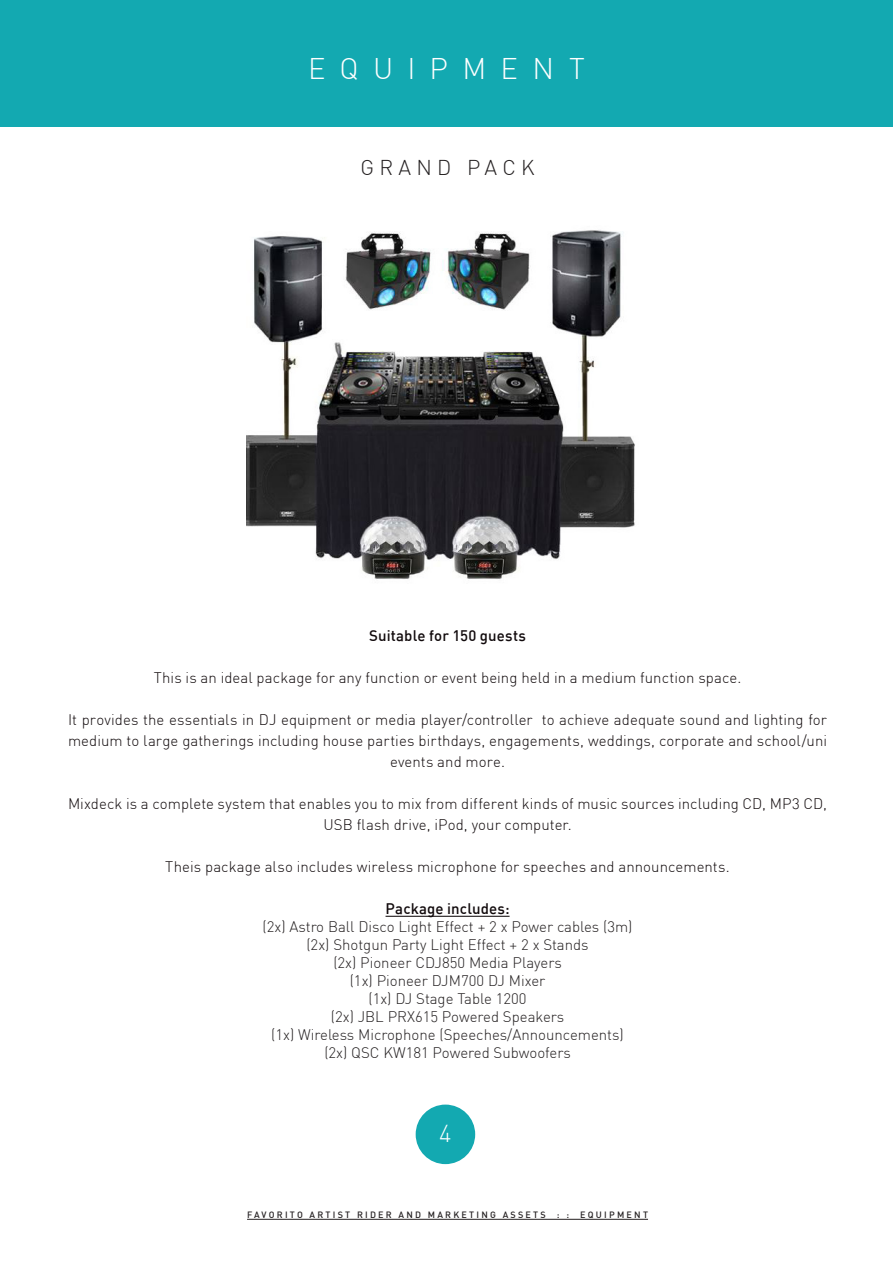
<style>
.page{position:relative;width:893px;height:1263px;background:#fff}
.page>*{position:absolute;margin:0;border:0;box-sizing:border-box;transform-origin:0 0}
.t1{font:300 29.25px "DIN";letter-spacing:.49em;color:#fff}
.t2{font:300 24px "DIN";color:#fff}
.t3{font:300 21px "DIN";letter-spacing:.25em;color:#231f20}
.t4{font:300 15px/21px "DIN";letter-spacing:.005em;color:#110a0c;text-align:center}
.t5{font:300 15px "DIN";color:#231f20}
.t6{font:500 15px "DIN";letter-spacing:.01em;color:#110a0c}
.t7{font:500 9px "DIN";letter-spacing:.25em;color:#231f20}
</style>
<div class="page">
<div style="left:0;top:0;width:893px;height:127px;background:#13a9b1"></div>
<div style="left:416px;top:1104px;width:59px;height:60px;background:#13a9b1;border-radius:50%"></div>
<hr style="left:247px;top:1219px;width:401px;height:1px;background:#231f20">
<hr style="left:386px;top:916px;width:124px;height:1px;background:#110a0c">
<img style="left:246px;top:230px;width:389px;height:349px">
<p class="t1" style="left:308px;top:50px;width:278px">EQUIPMENT</p>
<p class="t3" style="left:360px;top:154px;width:176px">GRAND PACK</p>
<p class="t6" style="left:369px;top:626px;width:158px">Suitable for 150 guests</p>
<p class="t4" style="left:154px;top:667px;width:589px">This is an ideal package for any function or event being held in a medium function space.</p>
<p class="t4" style="left:68px;top:709px;width:760px">It provides the essentials in DJ equipment or media player/controller to achieve adequate sound and lighting for medium to large gatherings including house parties birthdays, engagements, weddings, corporate and school/uni events and more.</p>
<p class="t4" style="left:68px;top:793px;width:760px">Mixdeck is a complete system that enables you to mix from different kinds of music sources including CD, MP3 CD,<br>USB flash drive, iPod, your computer.</p>
<p class="t4" style="left:165px;top:856px;width:566px">Theis package also includes wireless microphone for speeches and announcements.</p>
<p class="t6" style="left:386px;top:899px;width:126px">Package includes:</p>
<p class="t5" style="left:263px;top:917px;width:371px">(2x) Astro Ball Disco Light Effect + 2 x Power cables (3m)</p>
<p class="t5" style="left:306px;top:935px;width:284px">(2x) Shotgun Party Light Effect + 2 x Stands</p>
<p class="t5" style="left:333px;top:953px;width:230px">(2x) Pioneer CDJ850 Media Players</p>
<p class="t5" style="left:350px;top:971px;width:197px">(1x) Pioneer DJM700 DJ Mixer</p>
<p class="t5" style="left:368px;top:989px;width:160px">(1x) DJ Stage Table 1200</p>
<p class="t5" style="left:331px;top:1007px;width:235px">(2x) JBL PRX615 Powered Speakers</p>
<p class="t5" style="left:271px;top:1025px;width:354px">(1x) Wireless Microphone (Speeches/Announcements)</p>
<p class="t5" style="left:324px;top:1043px;width:248px">(2x) QSC KW181 Powered Subwoofers</p>
<p class="t2" style="left:439px;top:1119px;width:14px">4</p>
<p class="t7" style="left:247px;top:1209px;width:402px">FAVORITO ARTIST RIDER AND MARKETING ASSETS : : EQUIPMENT</p>
</div>
